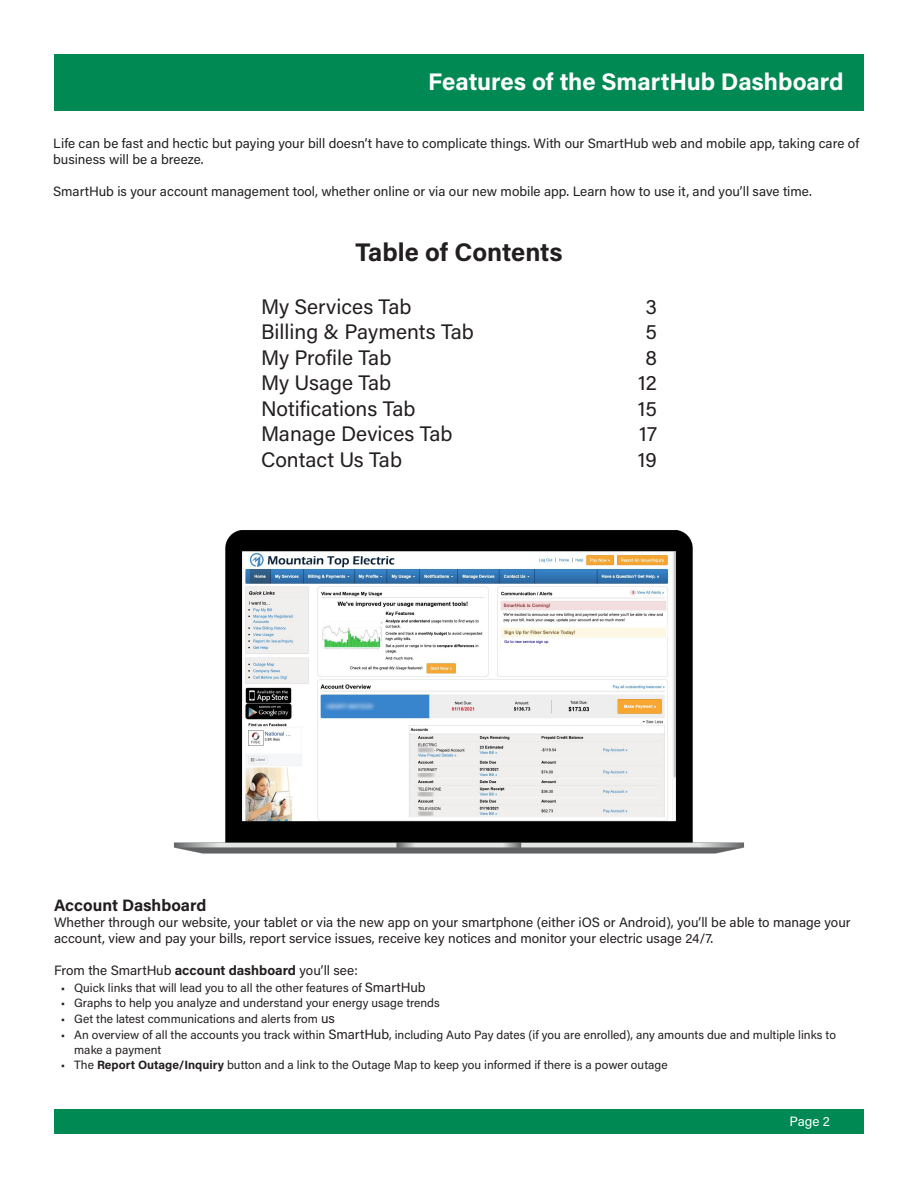
<style>
.page{position:relative;width:918px;height:1188px;background:#fff}
.page>*{position:absolute;margin:0;border:0;box-sizing:border-box;transform-origin:0 0}
.TOC_Title{font:700 25.5px "Acumin Pro";color:#231f20}
.t1{font:700 24px "Acumin Pro";color:#fff}
.t2{font:21px "Acumin Pro";color:#231f20}
.t3{font:700 16.5px "Acumin Pro";color:#231f20}
.t4{font:13.5px/16.2px "Acumin Pro";color:#231f20}
.t5{font:13.5px "Acumin Pro";color:#fff}
.t6{font:12px/15px "Acumin Pro";color:#231f20}
.s1{font-weight:700}
.s2{font-size:13.5px}
</style>
<div class="page">
<img style="left:174px;top:530px;width:570px;height:324px">
<div style="left:54px;top:1109px;width:810px;height:25px;background:#008953"></div>
<div style="left:54px;top:54px;width:810px;height:56px;background:#008953"></div>
<h2 class="t1" style="left:428px;top:65px;width:417px">Features of the SmartHub Dashboard</h2>
<p class="t4" style="left:53px;top:134px;width:807px">Life can be fast and hectic but paying your bill doesn’t have to complicate things. With our SmartHub web and mobile app, taking care of business will be a breeze.</p>
<p class="t4" style="left:53px;top:183px;width:760px">SmartHub is your account management tool, whether online or via our new mobile app. Learn how to use it, and you’ll save time.</p>
<p class="TOC_Title" style="left:355px;top:234px;width:209px">Table of Contents</p>
<p class="t2" style="left:261px;top:292px;width:152px">My Services Tab</p>
<p class="t2" style="left:645px;top:292px;width:13px">3</p>
<p class="t2" style="left:261px;top:317px;width:214px">Billing &amp; Payments Tab</p>
<p class="t2" style="left:646px;top:317px;width:13px">5</p>
<p class="t2" style="left:261px;top:343px;width:132px">My Profile Tab</p>
<p class="t2" style="left:645px;top:343px;width:13px">8</p>
<p class="t2" style="left:261px;top:368px;width:132px">My Usage Tab</p>
<p class="t2" style="left:638px;top:368px;width:20px">12</p>
<p class="t2" style="left:261px;top:394px;width:156px">Notifications Tab</p>
<p class="t2" style="left:638px;top:394px;width:21px">15</p>
<p class="t2" style="left:261px;top:419px;width:193px">Manage Devices Tab</p>
<p class="t2" style="left:639px;top:419px;width:19px">17</p>
<p class="t2" style="left:261px;top:445px;width:143px">Contact Us Tab</p>
<p class="t2" style="left:638px;top:445px;width:21px">19</p>
<p class="t3" style="left:54px;top:893px;width:154px">Account Dashboard</p>
<p class="t4" style="left:54px;top:914px;width:798px">Whether through our website, your tablet or via the new app on your smartphone (either iOS or Android), you’ll be able to manage your account, view and pay your bills, report service issues, receive key notices and monitor your electric usage 24/7.</p>
<p class="t4" style="left:54px;top:962px;width:305px">From the SmartHub <span class="s1">account dashboard</span> you’ll see:</p>
<p class="t6" style="left:61px;top:980px;width:366px">• Quick links that will lead you to all the other features of <span class="s2">SmartHub</span></p>
<p class="t6" style="left:61px;top:995px;width:381px">• Graphs to help you analyze and understand your energy usage trends</p>
<p class="t6" style="left:61px;top:1011px;width:276px">• Get the latest communications and alerts from <span class="s2">us</span></p>
<p class="t6" style="left:74px;top:1027px;width:763px;text-indent:-14px">• An overview of all the accounts you track within <span class="s2">SmartHub</span>, including Auto Pay dates (if you are enrolled), any amounts due and multiple links to make a payment</p>
<p class="t6" style="left:61px;top:1057px;width:608px">• The <span class="s1">Report Outage/Inquiry</span> button and a link to the Outage Map to keep you informed if there is a power outage</p>
<p class="t5" style="left:790px;top:1112px;width:42px">Page 2</p>
</div>
